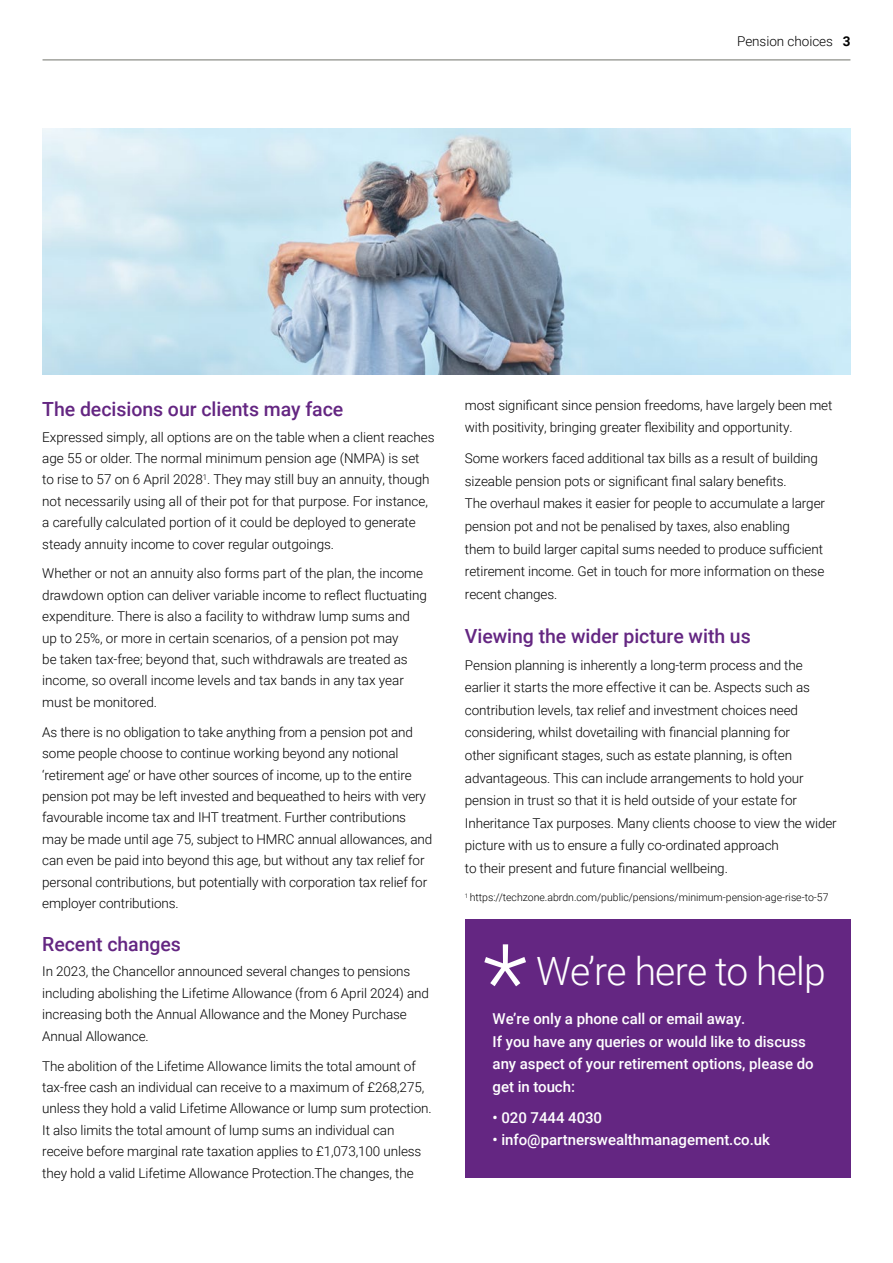
<style>
.page{position:relative;width:893px;height:1263px;background:#fff}
.page>*{position:absolute;margin:0;border:0;box-sizing:border-box;transform-origin:0 0}
.t1{font:300 105px "Roboto";color:#fff}
.t2{font:300 39px "Roboto";letter-spacing:-.02em;color:#fff}
.t3{font:500 19.5px "Roboto";letter-spacing:-.005em;color:#642682}
.t4{font:500 15px/22.5px "Roboto";letter-spacing:-.005em;color:#fff}
.t5{font:300 13.5px/21.5px "Roboto";letter-spacing:-.01em;color:#000}
.t6{font:300 10.5px "Roboto";color:#000}
.s1{font-weight:700}
</style>
<div class="page">
<hr style="left:43px;top:60px;width:807px;height:1px;background:#72746c">
<img style="left:42px;top:129px;width:808px;height:245px">
<div style="left:465px;top:919px;width:385px;height:258px;background:#642682"></div>
<p class="t5" style="left:737px;top:30px;width:115px">Pension choices <span class="s1">3</span></p>
<h3 class="t3" style="left:42px;top:395px;width:303px">The decisions our clients may face</h3>
<p class="t5" style="left:42px;top:425px;width:394px">Expressed simply, all options are on the table when a client reaches age 55 or older. The normal minimum pension age (NMPA) is set to rise to 57 on 6 April 2028<sup>1</sup>. They may still buy an annuity, though not necessarily using all of their pot for that purpose. For instance, a carefully calculated portion of it could be deployed to generate steady annuity income to cover regular outgoings.</p>
<p class="t5" style="left:42px;top:562px;width:386px">Whether or not an annuity also forms part of the plan, the income drawdown option can deliver variable income to reflect fluctuating expenditure. There is also a facility to withdraw lump sums and up to 25%, or more in certain scenarios, of a pension pot may<br>be taken tax-free; beyond that, such withdrawals are treated as income, so overall income levels and tax bands in any tax year must be monitored.</p>
<p class="t5" style="left:42px;top:721px;width:392px">As there is no obligation to take anything from a pension pot and some people choose to continue working beyond any notional ‘retirement age’ or have other sources of income, up to the entire pension pot may be left invested and bequeathed to heirs with very favourable income tax and IHT treatment. Further contributions may be made until age 75, subject to HMRC annual allowances, and can even be paid into beyond this age, but without any tax relief for personal contributions, but potentially with corporation tax relief for employer contributions.</p>
<h3 class="t3" style="left:42px;top:930px;width:140px">Recent changes</h3>
<p class="t5" style="left:42px;top:960px;width:388px">In 2023, the Chancellor announced several changes to pensions including abolishing the Lifetime Allowance (from 6 April 2024) and increasing both the Annual Allowance and the Money Purchase Annual Allowance.</p>
<p class="t5" style="left:42px;top:1054px;width:391px">The abolition of the Lifetime Allowance limits the total amount of tax-free cash an individual can receive to a maximum of £268,275, unless they hold a valid Lifetime Allowance or lump sum protection.<br>It also limits the total amount of lump sums an individual can receive before marginal rate taxation applies to £1,073,100 unless they hold a valid Lifetime Allowance Protection.The changes, the</p>
<p class="t5" style="left:465px;top:393px;width:369px;line-height:22.6px">most significant since pension freedoms, have largely been met with positivity, bringing greater flexibility and opportunity.</p>
<p class="t5" style="left:465px;top:447px;width:362px;line-height:22.6px">Some workers faced additional tax bills as a result of building sizeable pension pots or significant final salary benefits.<br>The overhaul makes it easier for people to accumulate a larger pension pot and not be penalised by taxes, also enabling<br>them to build larger capital sums needed to produce sufficient retirement income. Get in touch for more information on these recent changes.</p>
<h3 class="t3" style="left:465px;top:622px;width:287px">Viewing the wider picture with us</h3>
<p class="t5" style="left:465px;top:653px;width:373px;line-height:22.6px">Pension planning is inherently a long-term process and the earlier it starts the more effective it can be. Aspects such as contribution levels, tax relief and investment choices need considering, whilst dovetailing with financial planning for<br>other significant stages, such as estate planning, is often advantageous. This can include arrangements to hold your pension in trust so that it is held outside of your estate for Inheritance Tax purposes. Many clients choose to view the wider picture with us to ensure a fully co-ordinated approach<br>to their present and future financial wellbeing.</p>
<p class="t6" style="left:465px;top:890px;width:365px"><sup>1</sup> https://techzone.abrdn.com/public/pensions/minimum-pension-age-rise-to-57</p>
<h1 class="t1" style="left:483px;top:908px;width:46px">*</h1>
<h2 class="t2" style="left:536px;top:944px;width:291px">We’re here to help</h2>
<p class="t4" style="left:493px;top:1007px;width:323px">We’re only a phone call or email away.<br>If you have any queries or would like to discuss any aspect of your retirement options, please do get in touch:</p>
<p class="t4" style="left:493px;top:1106px;width:111px">• 020 7444 4030</p>
<p class="t4" style="left:493px;top:1128px;width:279px">• info@partnerswealthmanagement.co.uk</p>
</div>
